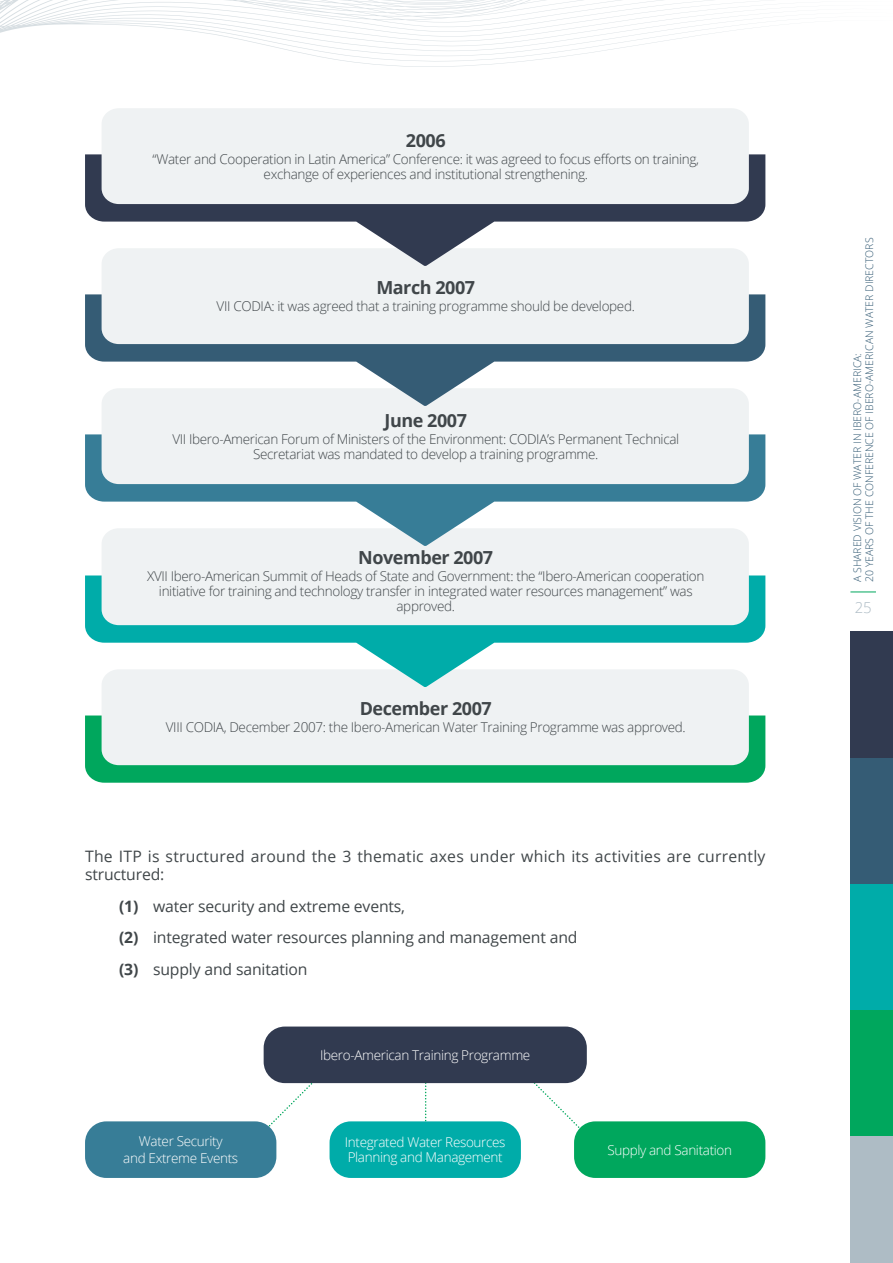
<style>
.page{position:relative;width:893px;height:1263px;background:#fff}
.page>*{position:absolute;margin:0;border:0;box-sizing:border-box;transform-origin:0 0}
.t1{font:700 18px "Open Sans";letter-spacing:-.025em;color:#404649}
.t2{font:15.75px "Open Sans";letter-spacing:-.01em;color:#404649}
.t3{font:15.75px/18.8px "Open Sans";letter-spacing:.015em;color:#404649}
.t4{font:300 15px "Open Sans";color:#aebcc5}
.t5{font:300 13.5px/15px "Open Sans";letter-spacing:-.025em;color:#404649;text-align:center}
.t6{font:300 13.5px/15px "Open Sans";letter-spacing:-.025em;color:#fff}
.t7{font:300 10.5px/12px "Open Sans";color:#355c75}
.s1{font-weight:700}
</style>
<div class="page">
<svg style="left:0;top:0;width:741px;height:67px"></svg>
<div style="left:850px;top:631px;width:43px;height:632px;background:#313a50"></div>
<div style="left:850px;top:758px;width:43px;height:505px;background:#355c75"></div>
<div style="left:850px;top:884px;width:43px;height:379px;background:#00aca9"></div>
<div style="left:850px;top:1010px;width:43px;height:253px;background:#00a75d"></div>
<div style="left:850px;top:1137px;width:43px;height:126px;background:#aebcc5"></div>
<svg style="left:850px;top:592px;width:26px;height:1px"></svg>
<svg style="left:425px;top:1083px;width:2px;height:38px"></svg>
<svg style="left:259px;top:1070px;width:67px;height:73px"></svg>
<svg style="left:515px;top:1066px;width:72px;height:65px"></svg>
<svg style="left:85px;top:715px;width:680px;height:68px;background:#08a962"></svg>
<div style="left:102px;top:687px;width:647px;height:78px;background:#eff2f3"></div>
<svg style="left:85px;top:575px;width:680px;height:112px"></svg>
<div style="left:102px;top:546px;width:647px;height:79px;background:#eff2f3"></div>
<svg style="left:85px;top:434px;width:680px;height:112px"></svg>
<div style="left:102px;top:406px;width:647px;height:78px;background:#eff2f3"></div>
<svg style="left:85px;top:294px;width:680px;height:112px"></svg>
<div style="left:102px;top:266px;width:647px;height:78px;background:#eff2f3"></div>
<svg style="left:85px;top:154px;width:680px;height:112px"></svg>
<div style="left:102px;top:108px;width:647px;height:96px;background:#eff2f3"></div>
<div style="left:264px;top:1026px;width:323px;height:57px;background:#313a50;border-radius:21px"></div>
<div style="left:85px;top:1121px;width:191px;height:57px;background:#377d97;border-radius:21px"></div>
<div style="left:330px;top:1121px;width:191px;height:57px;background:#00aca9;border-radius:21px"></div>
<div style="left:574px;top:1121px;width:191px;height:57px;background:#00a75d;border-radius:21px"></div>
<p class="t1" style="left:406px;top:127px;width:41px">2006</p>
<p class="t5" style="left:153px;top:151px;width:548px">“Water and Cooperation in Latin America” Conference: it was agreed to focus efforts on training, exchange of experiences and institutional strengthening.</p>
<p class="t1" style="left:376px;top:275px;width:100px">March 2007</p>
<p class="t5" style="left:217px;top:299px;width:420px">VII CODIA: it was agreed that a training programme should be developed.</p>
<p class="t1" style="left:385px;top:407px;width:84px">June 2007</p>
<p class="t5" style="left:172px;top:431px;width:508px">VII Ibero-American Forum of Ministers of the Environment: CODIA’s Permanent Technical<br>Secretariat was mandated to develop a training programme.</p>
<p class="t1" style="left:358px;top:545px;width:136px">November 2007</p>
<p class="t5" style="left:147px;top:568px;width:559px">XVII Ibero-American Summit of Heads of State and Government: the “Ibero-American cooperation initiative for training and technology transfer in integrated water resources management” was approved.</p>
<p class="t1" style="left:360px;top:696px;width:134px">December 2007</p>
<p class="t5" style="left:166px;top:720px;width:521px">VIII CODIA, December 2007: the Ibero-American Water Training Programme was approved.</p>
<p class="t3" style="left:85px;top:846px;width:682px">The ITP is structured around the 3 thematic axes under which its activities are currently structured:</p>
<p class="t2" style="left:119px;top:895px;width:288px"><span class="s1">(1)</span> water security and extreme events,</p>
<p class="t2" style="left:119px;top:927px;width:460px"><span class="s1">(2)</span> integrated water resources planning and management and</p>
<p class="t2" style="left:119px;top:958px;width:190px"><span class="s1">(3)</span> supply and sanitation</p>
<p class="t6" style="left:139px;top:1133px;width:85px">Water Security</p>
<p class="t6" style="left:123px;top:1150px;width:116px">and Extreme Events</p>
<p class="t6" style="left:320px;top:1047px;width:212px">Ibero-American Training Programme</p>
<p class="t6" style="left:345px;top:1134px;width:162px">Integrated Water Resources<br>Planning and Management</p>
<p class="t6" style="left:607px;top:1142px;width:126px">Supply and Sanitation</p>
<p class="t7" style="left:851px;top:582px;width:346px;rotate:-90deg">A SHARED VISION OF WATER IN IBERO-AMERICA:<br>20 YEARS OF THE CONFERENCE OF IBERO-AMERICAN WATER DIRECTORS</p>
<p class="t4" style="left:855px;top:597px;width:19px">25</p>
</div>
